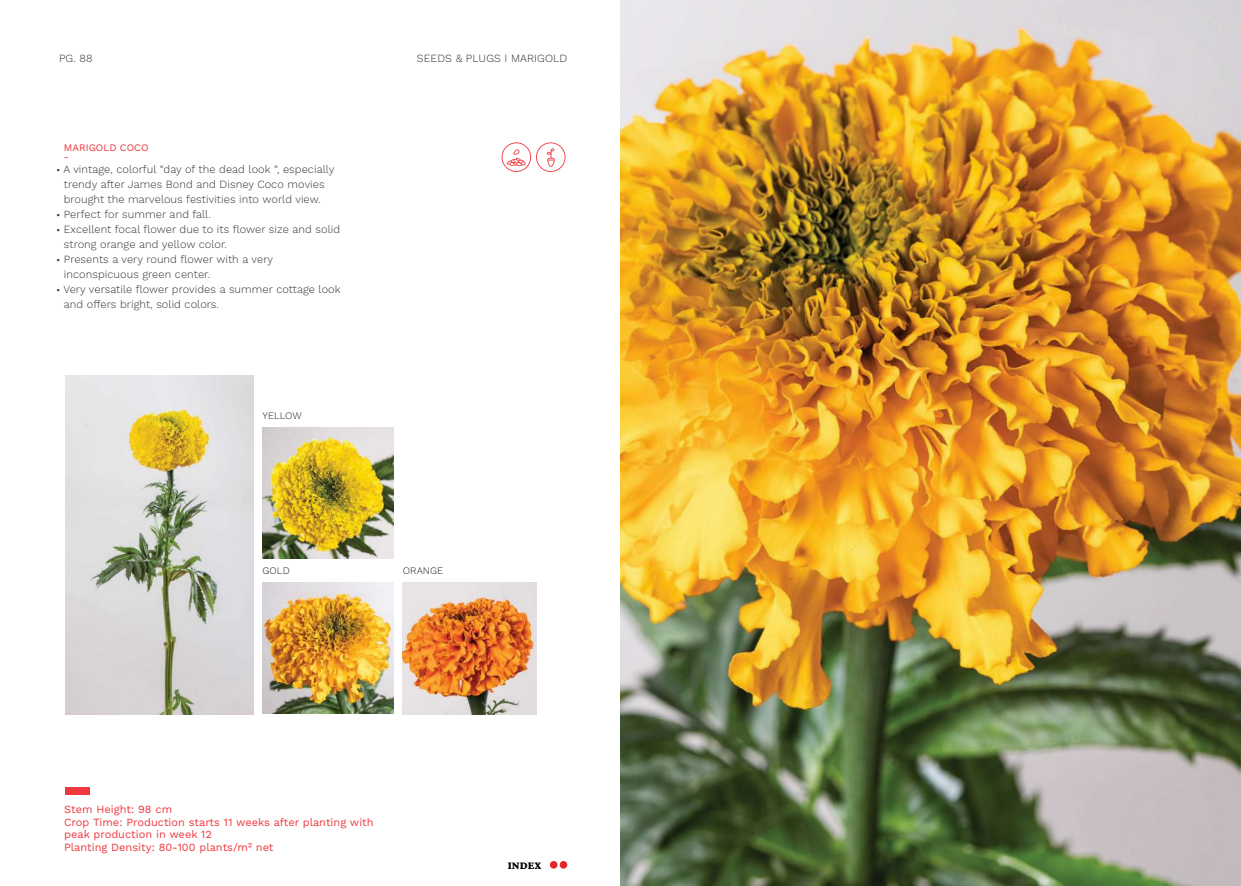
<style>
.page{position:relative;width:1241px;height:886px;background:#fff}
.page>*{position:absolute;margin:0;border:0;box-sizing:border-box;transform-origin:0 0}
.t1{font:11.25px "Crimson Pro";color:#000}
.t2{font:300 11px/15px "Work Sans";letter-spacing:.01em;color:#333132}
.t3{font:11px/12.5px "Work Sans";color:#ef383e}
.t4{font:300 10px "Work Sans";color:#231f20}
.t5{font:10px/10px "Work Sans";color:#ef383e}
.s1{font-family:"Myriad Pro";font-weight:400}
</style>
<div class="page">
<div style="left:550px;top:861px;width:7px;height:7px;background:#e32729;border-radius:50%"></div>
<div style="left:559px;top:861px;width:8px;height:7px;background:#e32729;border-radius:50%"></div>
<div style="left:65px;top:787px;width:25px;height:8px;background:#ef383e"></div>
<svg style="left:501px;top:142px;width:64px;height:30px"></svg>
<img style="left:620px;top:0;width:620px;height:886px">
<img style="left:66px;top:376px;width:187px;height:338px">
<img style="left:262px;top:427px;width:131px;height:131px">
<img style="left:262px;top:582px;width:131px;height:131px">
<img style="left:403px;top:582px;width:133px;height:132px">
<p class="t2" style="left:59px;top:51px;width:35px">PG. 88</p>
<p class="t5" style="left:64px;top:143px;width:86px">MARIGOLD COCO -</p>
<p class="t2" style="left:64px;top:162px;width:272px;text-indent:-7px"><span class="s1">•</span> A vintage, colorful “day of the dead look “, especially trendy after James Bond and Disney Coco movies brought the marvelous festivities into world view.</p>
<p class="t2" style="left:57px;top:207px;width:156px"><span class="s1">•</span> Perfect for summer and fall.</p>
<p class="t2" style="left:64px;top:222px;width:278px;text-indent:-7px"><span class="s1">•</span> Excellent focal flower due to its flower size and solid strong orange and yellow color.</p>
<p class="t2" style="left:64px;top:252px;width:211px;text-indent:-7px"><span class="s1">•</span> Presents a very round flower with a very inconspicuous green center.</p>
<p class="t2" style="left:64px;top:282px;width:278px;text-indent:-7px"><span class="s1">•</span> Very versatile flower provides a summer cottage look and offers bright, solid colors.</p>
<p class="t4" style="left:262px;top:409px;width:41px">YELLOW</p>
<p class="t2" style="left:417px;top:51px;width:152px">SEEDS &amp; PLUGS I MARIGOLD</p>
<p class="t4" style="left:262px;top:565px;width:29px">GOLD</p>
<p class="t4" style="left:403px;top:565px;width:42px">ORANGE</p>
<p class="t3" style="left:64px;top:803px;width:311px">Stem Height: 98 cm<br>Crop Time: Production starts 11 weeks after planting with peak production in week 12<br>Planting Density: 80-100 plants/m² net</p>
<p class="t1" style="left:507px;top:858px;width:35px">INDEX</p>
</div>
